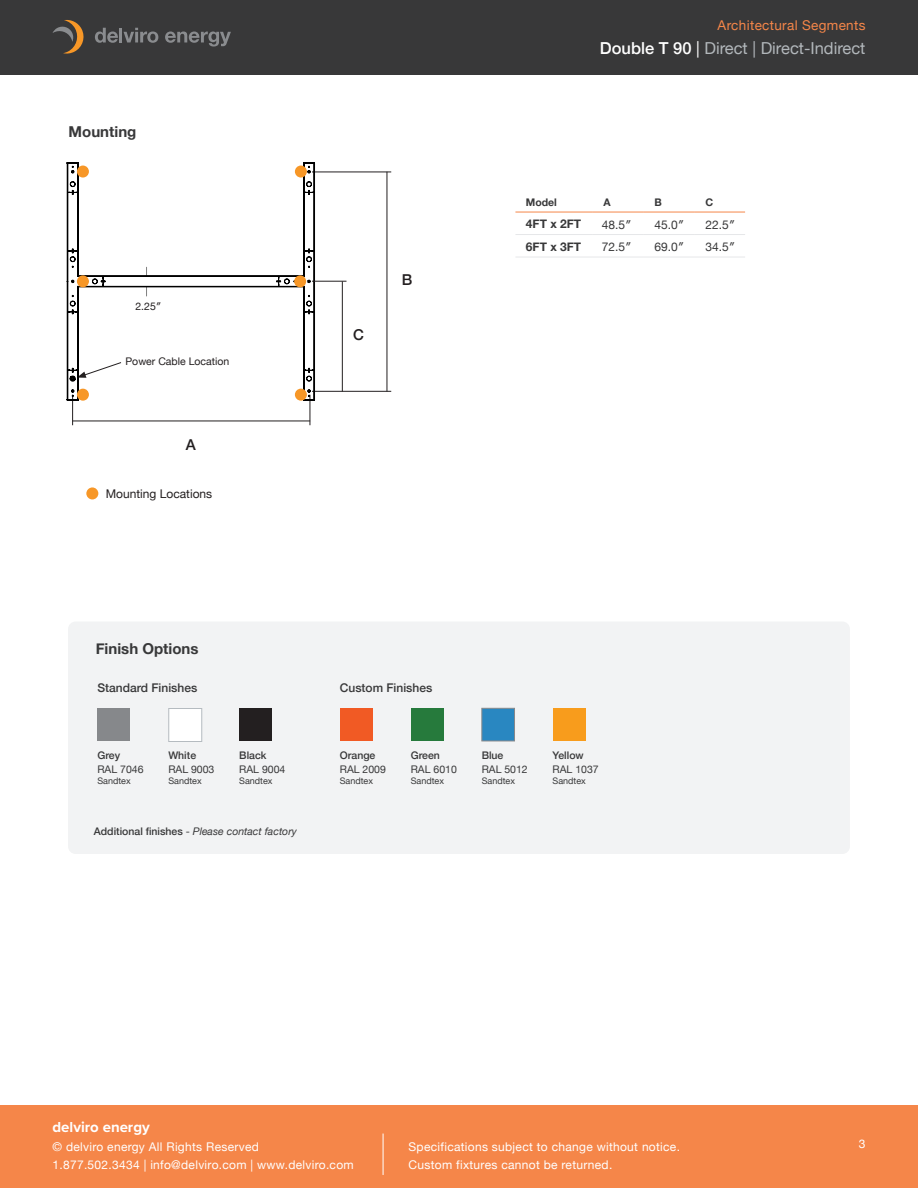
<style>
.page{position:relative;width:918px;height:1188px;background:#fff}
.page>*{position:absolute;margin:0;border:0;box-sizing:border-box;transform-origin:0 0}
.t1{font:16.5px "Helvetica Neue";color:#b2b7bb}
.t2{font:700 15px "Helvetica Neue";color:#383839}
.t3{font:700 15px "Proxima Nova";color:#fff}
.t4{font:500 15px "Helvetica Neue";color:#231f20}
.t5{font:13.5px "Helvetica Neue";letter-spacing:.025em;color:#f58649}
.t6{font:12px/18px "Helvetica Neue";letter-spacing:.025em;color:#fff}
.t7{font:12px "Helvetica Neue";color:#383839}
.t8{font:500 12px "Helvetica Neue";color:#383839}
.t9{font:12px "Helvetica Neue";color:#231f20}
.t10{font:700 12px "Helvetica Neue";color:#383839}
.t11{font:10.5px "Helvetica Neue";color:#383839}
.t12{font:italic 10.5px "Helvetica Neue";color:#383839}
.t13{font:500 10.5px "Helvetica Neue";color:#383839}
.t14{font:10.5px "Helvetica Neue";color:#231f20}
.t15{font:700 10.5px "Helvetica Neue";color:#383839}
.t16{font:9px "Helvetica Neue";color:#383839}
.s1{font-weight:500;color:#fff}
.s2{color:#fff}
.s3{font-weight:500;font-style:normal}
.s4{font-style:normal}
</style>
<div class="page">
<div style="left:0;top:1106px;width:918px;height:82px;background:#f58649"></div>
<div style="left:0;top:0;width:918px;height:75px;background:#383839"></div>
<hr style="left:383px;top:1134px;width:1px;height:41px;background:#fff">
<svg style="left:52px;top:20px;width:32px;height:34px"></svg>
<svg style="left:95px;top:28px;width:63px;height:15px"></svg>
<svg style="left:165px;top:32px;width:66px;height:15px"></svg>
<hr style="left:515px;top:234px;width:78px;height:1px;background:#e6e7e9">
<hr style="left:593px;top:234px;width:51px;height:1px;background:#e6e7e9">
<hr style="left:644px;top:234px;width:51px;height:1px;background:#e6e7e9">
<hr style="left:695px;top:234px;width:50px;height:1px;background:#e6e7e9">
<hr style="left:515px;top:257px;width:78px;height:1px;background:#e6e7e9">
<hr style="left:593px;top:257px;width:51px;height:1px;background:#e6e7e9">
<hr style="left:644px;top:257px;width:51px;height:1px;background:#e6e7e9">
<hr style="left:695px;top:257px;width:50px;height:1px;background:#e6e7e9">
<hr style="left:515px;top:212px;width:78px;height:1px;background:#f58649">
<hr style="left:593px;top:212px;width:51px;height:1px;background:#f58649">
<hr style="left:644px;top:212px;width:51px;height:1px;background:#f58649">
<hr style="left:695px;top:212px;width:50px;height:1px;background:#f58649">
<hr style="left:72px;top:395px;width:1px;height:30px;background:#231f20">
<hr style="left:310px;top:395px;width:1px;height:30px;background:#231f20">
<hr style="left:72px;top:421px;width:238px;height:1px;background:#231f20">
<hr style="left:312px;top:391px;width:79px;height:1px;background:#231f20">
<hr style="left:312px;top:172px;width:79px;height:1px;background:#231f20">
<hr style="left:387px;top:172px;width:1px;height:220px;background:#231f20">
<div style="left:86px;top:487px;width:12px;height:12px;background:#f79727;border-radius:50%"></div>
<svg style="left:67px;top:162px;width:248px;height:238px"></svg>
<div style="left:77px;top:389px;width:12px;height:12px;background:#f79727;border-radius:50%"></div>
<div style="left:77px;top:275px;width:12px;height:12px;background:#f79727;border-radius:50%"></div>
<div style="left:294px;top:275px;width:12px;height:12px;background:#f79727;border-radius:50%"></div>
<div style="left:77px;top:166px;width:12px;height:12px;background:#f79727;border-radius:50%"></div>
<div style="left:295px;top:389px;width:12px;height:12px;background:#f79727;border-radius:50%"></div>
<div style="left:295px;top:166px;width:12px;height:12px;background:#f79727;border-radius:50%"></div>
<hr style="left:312px;top:281px;width:34px;height:1px;background:#231f20">
<hr style="left:342px;top:281px;width:1px;height:111px;background:#231f20">
<div style="left:68px;top:622px;width:782px;height:232px;background:#f2f3f4;border-radius:7px"></div>
<div style="left:97px;top:708px;width:33px;height:33px;background:#86888b"></div>
<div style="left:168px;top:708px;width:34px;height:34px;background:#fff;border:1px solid #b5bbc0"></div>
<div style="left:239px;top:708px;width:33px;height:33px;background:#231f20"></div>
<div style="left:340px;top:708px;width:33px;height:33px;background:#f15a24"></div>
<div style="left:411px;top:708px;width:33px;height:33px;background:#267a3c"></div>
<div style="left:482px;top:708px;width:33px;height:33px;background:#2987c1;border:1px solid #86888b"></div>
<div style="left:553px;top:708px;width:33px;height:33px;background:#f89c1c"></div>
<p class="t2" style="left:69px;top:120px;width:69px">Mounting</p>
<p class="t14" style="left:135px;top:299px;width:27px">2.25″</p>
<p class="t14" style="left:126px;top:354px;width:105px">Power Cable Location</p>
<p class="t4" style="left:186px;top:433px;width:12px">A</p>
<p class="t9" style="left:106px;top:485px;width:108px">Mounting Locations</p>
<p class="t4" style="left:353px;top:322px;width:12px">C</p>
<p class="t4" style="left:402px;top:267px;width:12px">B</p>
<p class="t5" style="left:718px;top:15px;width:149px">Architectural Segments</p>
<h1 class="t1" style="left:600px;top:36px;width:267px"><span class="s1">Double T 90</span> <span class="s2">|</span> Direct | Direct-Indirect</h1>
<p class="t15" style="left:526px;top:194px;width:33px">Model</p>
<p class="t15" style="left:603px;top:194px;width:9px">A</p>
<p class="t15" style="left:654px;top:194px;width:9px">B</p>
<p class="t15" style="left:705px;top:194px;width:9px">C</p>
<p class="t10" style="left:526px;top:215px;width:57px">4FT x 2FT</p>
<p class="t7" style="left:602px;top:216px;width:31px">48.5″</p>
<p class="t7" style="left:654px;top:216px;width:31px">45.0″</p>
<p class="t7" style="left:705px;top:216px;width:31px">22.5″</p>
<p class="t10" style="left:526px;top:237px;width:57px">6FT x 3FT</p>
<p class="t7" style="left:602px;top:239px;width:31px">72.5″</p>
<p class="t7" style="left:654px;top:239px;width:31px">69.0″</p>
<p class="t7" style="left:705px;top:239px;width:31px">34.5″</p>
<p class="t2" style="left:96px;top:637px;width:104px">Finish Options</p>
<p class="t8" style="left:97px;top:678px;width:101px">Standard Finishes</p>
<p class="t13" style="left:97px;top:747px;width:24px">Grey</p>
<p class="t11" style="left:97px;top:762px;width:48px">RAL 7046</p>
<p class="t16" style="left:97px;top:774px;width:35px">Sandtex</p>
<p class="t13" style="left:168px;top:747px;width:29px">White</p>
<p class="t11" style="left:168px;top:762px;width:48px">RAL 9003</p>
<p class="t16" style="left:168px;top:774px;width:35px">Sandtex</p>
<p class="t13" style="left:239px;top:747px;width:29px">Black</p>
<p class="t11" style="left:239px;top:762px;width:48px">RAL 9004</p>
<p class="t16" style="left:239px;top:774px;width:35px">Sandtex</p>
<p class="t12" style="left:94px;top:824px;width:205px"><span class="s3">Additional finishes</span> <span class="s4">-</span> Please contact factory</p>
<p class="t8" style="left:340px;top:678px;width:94px">Custom Finishes</p>
<p class="t13" style="left:340px;top:747px;width:37px">Orange</p>
<p class="t11" style="left:340px;top:762px;width:48px">RAL 2009</p>
<p class="t16" style="left:340px;top:774px;width:35px">Sandtex</p>
<p class="t13" style="left:411px;top:747px;width:31px">Green</p>
<p class="t11" style="left:411px;top:762px;width:48px">RAL 6010</p>
<p class="t16" style="left:411px;top:774px;width:35px">Sandtex</p>
<p class="t13" style="left:482px;top:747px;width:23px">Blue</p>
<p class="t11" style="left:482px;top:762px;width:48px">RAL 5012</p>
<p class="t16" style="left:482px;top:774px;width:35px">Sandtex</p>
<p class="t13" style="left:553px;top:747px;width:33px">Yellow</p>
<p class="t11" style="left:553px;top:762px;width:48px">RAL 1037</p>
<p class="t16" style="left:553px;top:774px;width:35px">Sandtex</p>
<p class="t3" style="left:52px;top:1116px;width:99px">delviro energy</p>
<p class="t6" style="left:52px;top:1138px;width:303px">© delviro energy All Rights Reserved<br>1.877.502.3434 | info@delviro.com | www.delviro.com</p>
<p class="t6" style="left:409px;top:1138px;width:273px">Specifications subject to change without notice.<br>Custom fixtures cannot be returned.</p>
<p class="t6" style="left:859px;top:1135px;width:8px">3</p>
</div>
